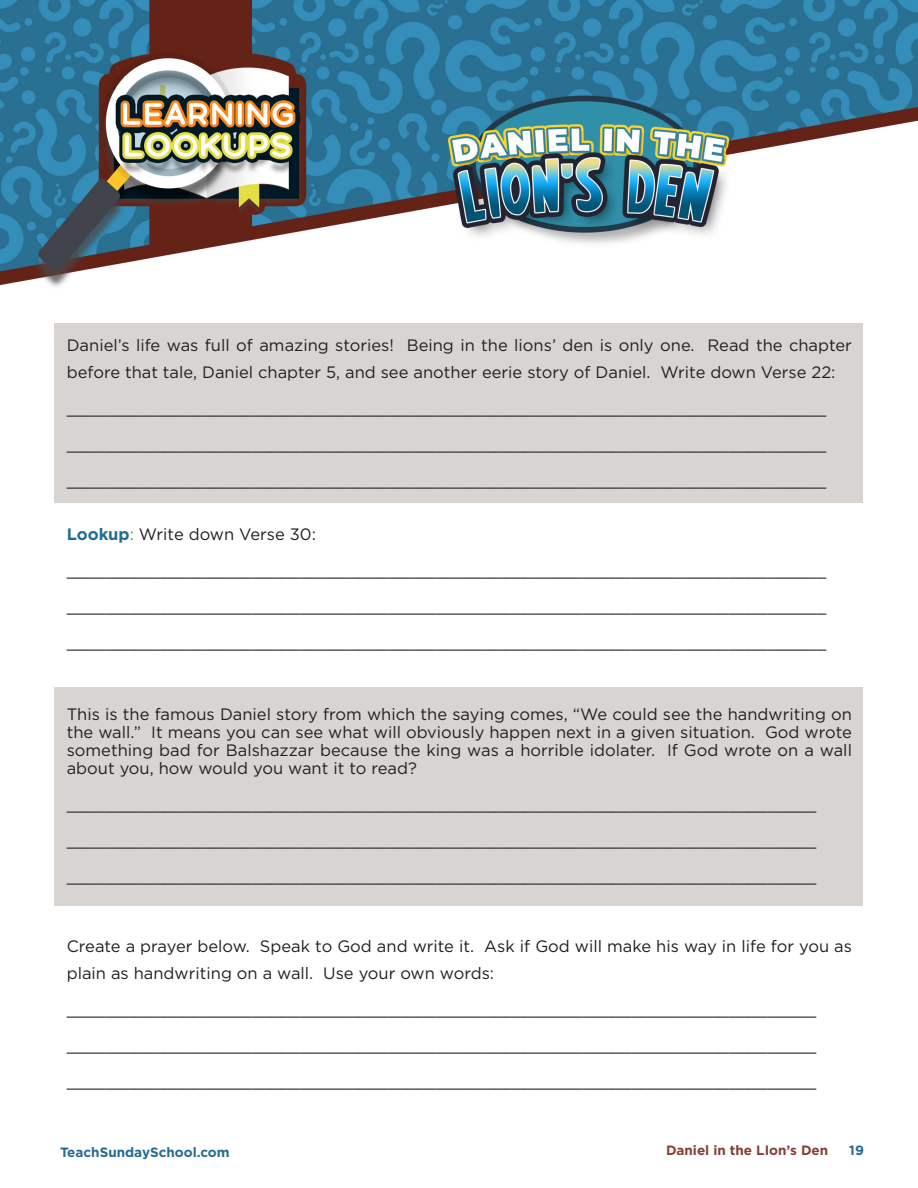
<style>
.page{position:relative;width:918px;height:1188px;background:#fff}
.page>*{position:absolute;margin:0;border:0;box-sizing:border-box;transform-origin:0 0}
.t1{font:16.5px/18px "Gotham";color:#231f20}
.t2{font:700 13.5px "Gotham";color:#256c93}
.t3{font:700 13.5px "Gotham";color:#863f37}
.s1{font-weight:700;color:#256c93}
.s2{color:#638945}
</style>
<div class="page">
<div style="left:54px;top:687px;width:808px;height:218px;background:#d7d4d2"></div>
<div style="left:55px;top:323px;width:808px;height:179px;background:#d7d4d2"></div>
<img style="left:0;top:0;width:918px;height:287px">
<p class="t1" style="left:67px;top:331px;width:787px;line-height:27px">Daniel’s life was full of amazing stories! Being in the lions’ den is only one. Read the chapter before that tale, Daniel chapter 5, and see another eerie story of Daniel. Write down Verse 22:</p>
<p class="t1" style="left:67px;top:398px;width:761px">______________________________________________________________________________</p>
<p class="t1" style="left:67px;top:434px;width:761px">______________________________________________________________________________</p>
<p class="t1" style="left:67px;top:470px;width:761px">______________________________________________________________________________</p>
<p class="t1" style="left:67px;top:524px;width:251px"><span class="s1">Lookup</span><span class="s2">:</span> Write down Verse 30:</p>
<p class="t1" style="left:67px;top:560px;width:761px">______________________________________________________________________________</p>
<p class="t1" style="left:67px;top:596px;width:761px">______________________________________________________________________________</p>
<p class="t1" style="left:67px;top:632px;width:761px">______________________________________________________________________________</p>
<p class="t1" style="left:67px;top:704px;width:787px;text-align:justify">This is the famous Daniel story from which the saying comes, “We could see the handwriting on the wall.” It means you can see what will obviously happen next in a given situation. God wrote something bad for Balshazzar because the king was a horrible idolater. If God wrote on a wall about you, how would you want it to read?</p>
<p class="t1" style="left:67px;top:794px;width:751px">_____________________________________________________________________________</p>
<p class="t1" style="left:67px;top:830px;width:751px">_____________________________________________________________________________</p>
<p class="t1" style="left:67px;top:866px;width:751px">_____________________________________________________________________________</p>
<p class="t1" style="left:67px;top:932px;width:787px;line-height:27px">Create a prayer below. Speak to God and write it. Ask if God will make his way in life for you as plain as handwriting on a wall. Use your own words:</p>
<p class="t1" style="left:67px;top:1000px;width:751px">_____________________________________________________________________________</p>
<p class="t1" style="left:67px;top:1036px;width:751px">_____________________________________________________________________________</p>
<p class="t1" style="left:67px;top:1072px;width:751px">_____________________________________________________________________________</p>
<p class="t2" style="left:60px;top:1143px;width:171px">TeachSundaySchool.com</p>
<p class="t3" style="left:666px;top:1142px;width:164px">Daniel in the LIon’s Den</p>
<p class="t2" style="left:849px;top:1142px;width:16px">19</p>
</div>
